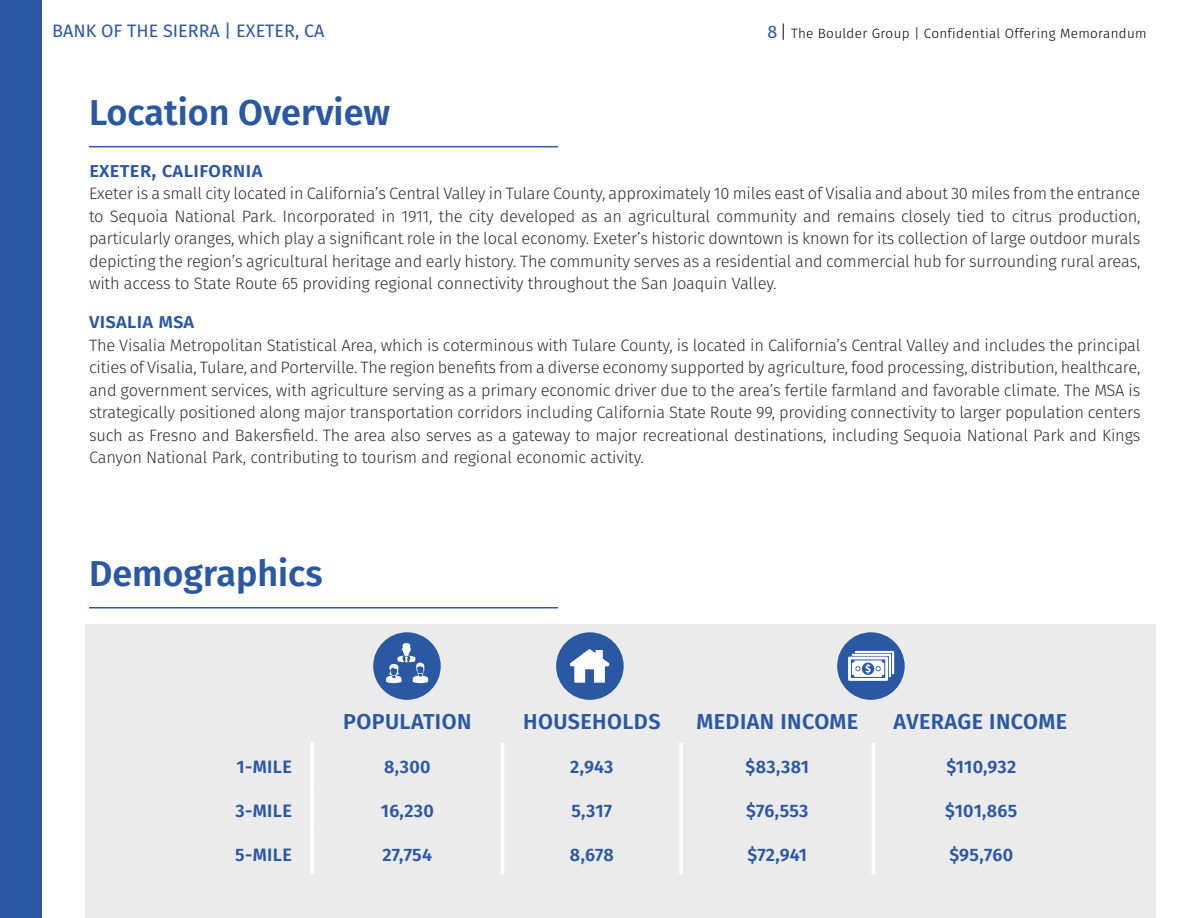
<style>
.page{position:relative;width:1188px;height:918px;background:#fff}
.page>*{position:absolute;margin:0;border:0;box-sizing:border-box;transform-origin:0 0}
.t1{font:600 36px "Fira Sans";color:#2b58a2}
.t2{font:600 21.6px "Fira Sans";letter-spacing:.02em;color:#2b58a2}
.t3{font:500 21px "Fira Sans";color:#2b58a2}
.t4{font:600 18px "Fira Sans";letter-spacing:.02em;color:#2b58a2}
.t5{font:18px "Fira Sans";color:#2b58a2}
.t6{font:300 16.5px/22.5px "Fira Sans";letter-spacing:-.01em;color:#2e2e2f;text-align:justify}
.t7{font:300 13.5px "Fira Sans";letter-spacing:.025em;color:#000}
.s1{font-weight:400;font-size:18px;color:#2b58a2}
.s2{font-size:18px}
</style>
<div class="page">
<hr style="left:89px;top:146px;width:469px;height:1px;background:#2b58a2">
<div style="left:0;top:0;width:41px;height:918px;background:#2b58a2"></div>
<div style="left:85px;top:624px;width:1071px;height:294px;background:#ebebec"></div>
<hr style="left:310px;top:743px;width:4px;height:43px;background:#fff">
<hr style="left:310px;top:786px;width:4px;height:44px;background:#fff">
<hr style="left:310px;top:830px;width:4px;height:44px;background:#fff">
<hr style="left:501px;top:743px;width:3px;height:43px;background:#fff">
<hr style="left:501px;top:786px;width:3px;height:44px;background:#fff">
<hr style="left:501px;top:830px;width:3px;height:44px;background:#fff">
<hr style="left:679px;top:743px;width:4px;height:43px;background:#fff">
<hr style="left:679px;top:786px;width:4px;height:44px;background:#fff">
<hr style="left:679px;top:830px;width:4px;height:44px;background:#fff">
<hr style="left:872px;top:743px;width:3px;height:43px;background:#fff">
<hr style="left:872px;top:786px;width:3px;height:44px;background:#fff">
<hr style="left:872px;top:830px;width:3px;height:44px;background:#fff">
<div style="left:373px;top:632px;width:68px;height:68px;background:#2b58a2;border-radius:50%"></div>
<svg style="left:386px;top:643px;width:42px;height:40px"></svg>
<div style="left:556px;top:632px;width:68px;height:68px;background:#2b58a2;border-radius:50%"></div>
<svg style="left:570px;top:649px;width:40px;height:34px"></svg>
<div style="left:837px;top:632px;width:68px;height:68px;background:#2b58a2;border-radius:50%"></div>
<svg style="left:848px;top:651px;width:46px;height:30px"></svg>
<hr style="left:89px;top:607px;width:469px;height:1px;background:#2b58a2">
<p class="t5" style="left:52px;top:17px;width:274px">BANK OF THE SIERRA | EXETER, CA</p>
<p class="t7" style="left:768px;top:24px;width:381px"><span class="s1">8</span><span class="s2">|</span> The Boulder Group | Confidential Offering Memorandum</p>
<h1 class="t1" style="left:89px;top:83px;width:303px">Location Overview</h1>
<p class="t3" style="left:89px;top:153px;width:175px">exeter, california</p>
<p class="t6" style="left:89px;top:182px;width:1053px">Exeter is a small city located in California’s Central Valley in Tulare County, approximately 10 miles east of Visalia and about 30 miles from the entrance to Sequoia National Park. Incorporated in 1911, the city developed as an agricultural community and remains closely tied to citrus production, particularly oranges, which play a significant role in the local economy. Exeter’s historic downtown is known for its collection of large outdoor murals depicting the region’s agricultural heritage and early history. The community serves as a residential and commercial hub for surrounding rural areas, with access to State Route 65 providing regional connectivity throughout the San Joaquin Valley.</p>
<p class="t3" style="left:89px;top:304px;width:107px">visalia msa</p>
<p class="t6" style="left:89px;top:333px;width:1053px">The Visalia Metropolitan Statistical Area, which is coterminous with Tulare County, is located in California’s Central Valley and includes the principal cities of Visalia, Tulare, and Porterville. The region benefits from a diverse economy supported by agriculture, food processing, distribution, healthcare, and government services, with agriculture serving as a primary economic driver due to the area’s fertile farmland and favorable climate. The MSA is strategically positioned along major transportation corridors including California State Route 99, providing connectivity to larger population centers such as Fresno and Bakersfield. The area also serves as a gateway to major recreational destinations, including Sequoia National Park and Kings Canyon National Park, contributing to tourism and regional economic activity.</p>
<h1 class="t1" style="left:89px;top:544px;width:235px">Demographics</h1>
<h2 class="t2" style="left:343px;top:704px;width:130px">POPULATION</h2>
<h2 class="t2" style="left:523px;top:704px;width:139px">HOUSEHOLDS</h2>
<h2 class="t2" style="left:696px;top:704px;width:164px">MEDIAN INCOME</h2>
<h2 class="t2" style="left:894px;top:704px;width:175px">AVERAGE INCOME</h2>
<p class="t4" style="left:237px;top:752px;width:57px">1-MILE</p>
<p class="t4" style="left:384px;top:752px;width:48px">8,300</p>
<p class="t4" style="left:570px;top:752px;width:45px">2,943</p>
<p class="t4" style="left:746px;top:752px;width:65px">$83,381</p>
<p class="t4" style="left:946px;top:752px;width:71px">$110,932</p>
<p class="t4" style="left:235px;top:796px;width:58px">3-MILE</p>
<p class="t4" style="left:381px;top:796px;width:55px">16,230</p>
<p class="t4" style="left:571px;top:796px;width:42px">5,317</p>
<p class="t4" style="left:746px;top:796px;width:64px">$76,553</p>
<p class="t4" style="left:945px;top:796px;width:74px">$101,865</p>
<p class="t4" style="left:235px;top:840px;width:58px">5-MILE</p>
<p class="t4" style="left:383px;top:840px;width:51px">27,754</p>
<p class="t4" style="left:570px;top:840px;width:45px">8,678</p>
<p class="t4" style="left:748px;top:840px;width:61px">$72,941</p>
<p class="t4" style="left:949px;top:840px;width:65px">$95,760</p>
</div>
